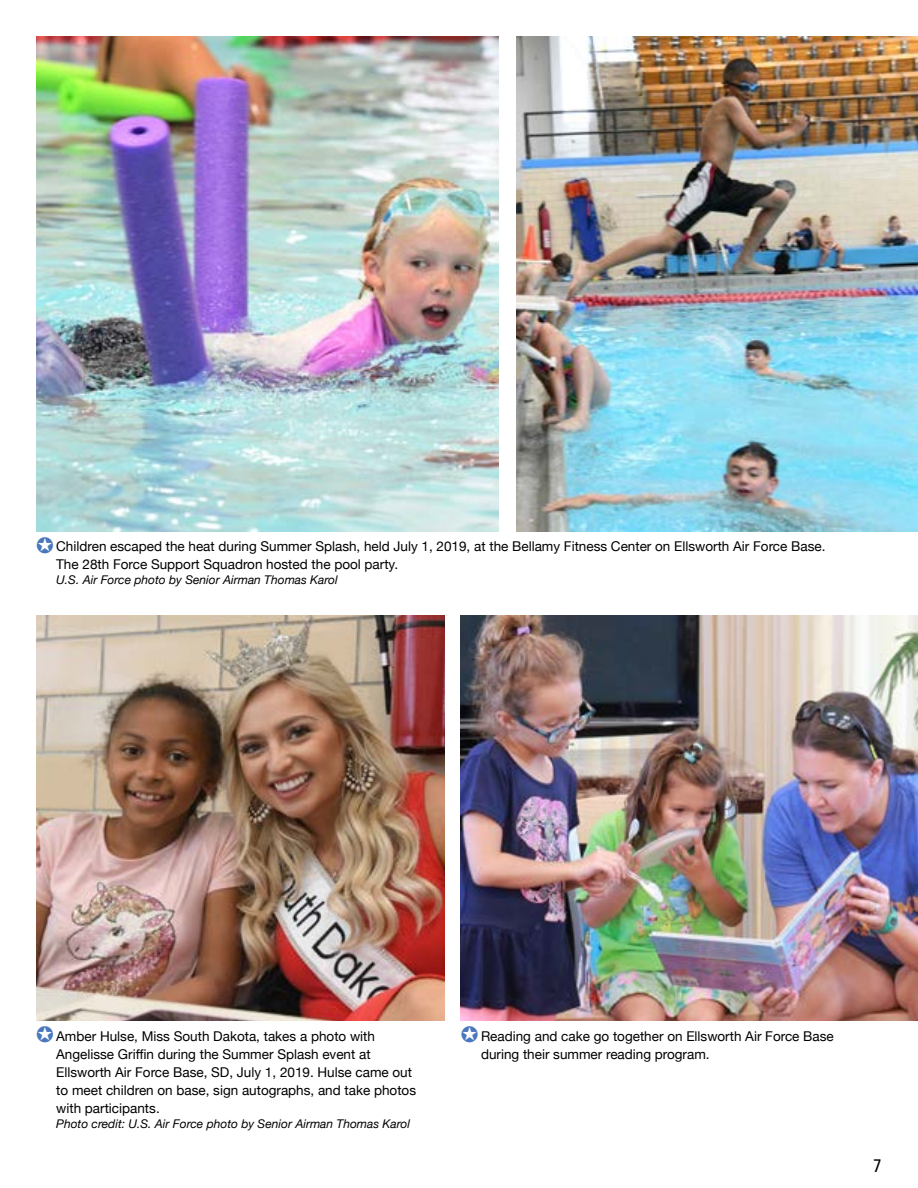
<style>
.page{position:relative;width:918px;height:1188px;background:#fff}
.page>*{position:absolute;margin:0;border:0;box-sizing:border-box;transform-origin:0 0}
.t1{font:500 18px "Avenir Next Condensed";color:#000}
.t2{font:13.5px/18px "Helvetica Neue";color:#000}
.t3{font:italic 12px "Helvetica Neue";color:#000}
.s1{color:#4978bc}
</style>
<div class="page">
<img style="left:36px;top:36px;width:463px;height:495px">
<img style="left:36px;top:616px;width:409px;height:405px">
<img style="left:517px;top:36px;width:401px;height:495px">
<img style="left:461px;top:616px;width:457px;height:405px">
<p class="t2" style="left:56px;top:538px;width:771px;text-indent:-20px"><span class="s1">✪</span> Children escaped the heat during Summer Splash, held July 1, 2019, at the Bellamy Fitness Center on Ellsworth Air Force Base.<br>The 28th Force Support Squadron hosted the pool party.</p>
<p class="t3" style="left:56px;top:571px;width:283px">U.S. Air Force photo by Senior Airman Thomas Karol</p>
<p class="t2" style="left:56px;top:1028px;width:361px;text-indent:-20px"><span class="s1">✪</span> Amber Hulse, Miss South Dakota, takes a photo with Angelisse Griffin during the Summer Splash event at Ellsworth Air Force Base, SD, July 1, 2019. Hulse came out to meet children on base, sign autographs, and take photos with participants.</p>
<p class="t3" style="left:56px;top:1115px;width:355px">Photo credit: U.S. Air Force photo by Senior Airman Thomas Karol</p>
<p class="t2" style="left:481px;top:1028px;width:354px;text-indent:-20px"><span class="s1">✪</span> Reading and cake go together on Ellsworth Air Force Base during their summer reading program.</p>
<h1 class="t1" style="left:873px;top:1155px;width:10px">7</h1>
</div>
